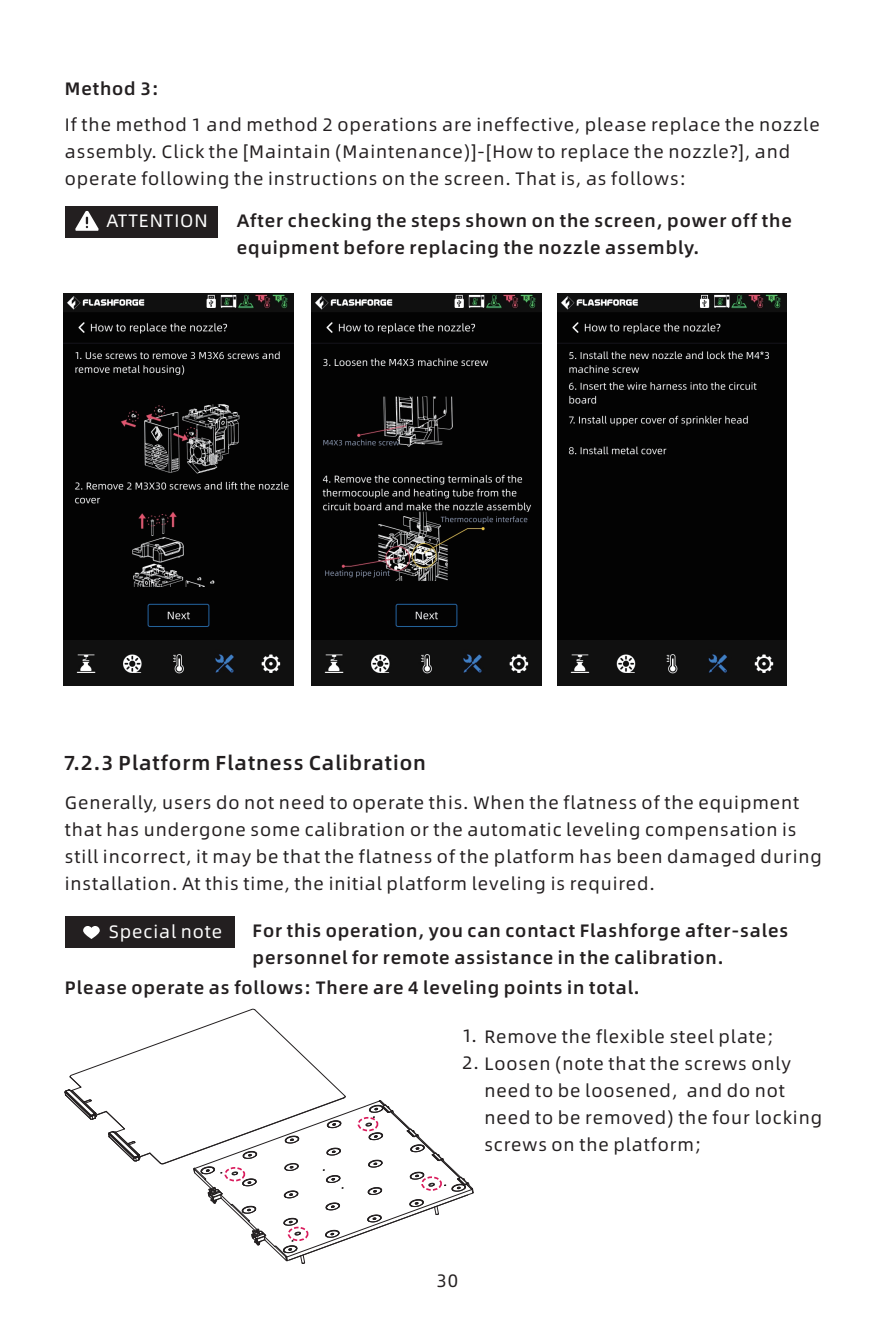
<style>
.page{position:relative;width:893px;height:1340px;background:#fff}
.page>*{position:absolute;margin:0;border:0;box-sizing:border-box;transform-origin:0 0}
.t1{font:20.25px "Alibaba Pu Hui Ti M";letter-spacing:.05em;color:#231f20}
.t2{font:18px/27px "Alibaba Pu Hui Ti R";letter-spacing:.05em;color:#231f20}
.t3{font:18px/27px "Alibaba Pu Hui Ti M";letter-spacing:.05em;color:#231f20}
.t4{font:18px "Alibaba Pu Hui Ti R";letter-spacing:.05em;color:#fff}
</style>
<div class="page">
<svg style="left:64px;top:1008px;width:410px;height:256px"></svg>
<div style="left:224px;top:1166px;width:21px;height:15px;border:2px dashed #d91a5b;border-radius:50%"></div>
<div style="left:288px;top:1226px;width:20px;height:15px;border:2px dashed #d91a5b;border-radius:50%"></div>
<div style="left:358px;top:1116px;width:20px;height:15px;border:2px dashed #d91a5b;border-radius:50%"></div>
<div style="left:421px;top:1176px;width:21px;height:14px;border:2px dashed #d91a5b;border-radius:50%"></div>
<div style="left:65px;top:916px;width:170px;height:32px;background:#231f20"></div>
<svg style="left:83px;top:926px;width:17px;height:13px"></svg>
<img style="left:64px;top:293px;width:229px;height:392px">
<img style="left:312px;top:293px;width:229px;height:392px">
<img style="left:557px;top:293px;width:230px;height:392px">
<div style="left:65px;top:205px;width:153px;height:32px;background:#231f20"></div>
<svg style="left:75px;top:211px;width:24px;height:20px"></svg>
<p class="t3" style="left:65px;top:74px;width:96px">Method 3:</p>
<p class="t2" style="left:65px;top:110px;width:756px">If the method 1 and method 2 operations are ineffective, please replace the nozzle assembly. Click the [Maintain (Maintenance)]-[How to replace the nozzle?], and operate following the instructions on the screen. That is, as follows:</p>
<p class="t4" style="left:106px;top:207px;width:103px">ATTENTION</p>
<p class="t3" style="left:237px;top:206px;width:556px">After checking the steps shown on the screen, power off the equipment before replacing the nozzle assembly.</p>
<p class="t1" style="left:64px;top:747px;width:364px">7.2.3 Platform Flatness Calibration</p>
<p class="t2" style="left:65px;top:788px;width:758px">Generally, users do not need to operate this. When the flatness of the equipment that has undergone some calibration or the automatic leveling compensation is still incorrect, it may be that the flatness of the platform has been damaged during installation. At this time, the initial platform leveling is required.</p>
<p class="t4" style="left:109px;top:917px;width:115px">Special note</p>
<p class="t3" style="left:253px;top:916px;width:537px">For this operation, you can contact Flashforge after-sales personnel for remote assistance in the calibration.</p>
<p class="t3" style="left:65px;top:972px;width:576px">Please operate as follows: There are 4 leveling points in total.</p>
<p class="t2" style="left:462px;top:1021px;width:313px">1. Remove the flexible steel plate;</p>
<p class="t2" style="left:484px;top:1048px;width:339px;text-indent:-22px">2. Loosen (note that the screws only need to be loosened, and do not need to be removed) the four locking screws on the platform;</p>
<p class="t2" style="left:436px;top:1265px;width:23px">30</p>
</div>
